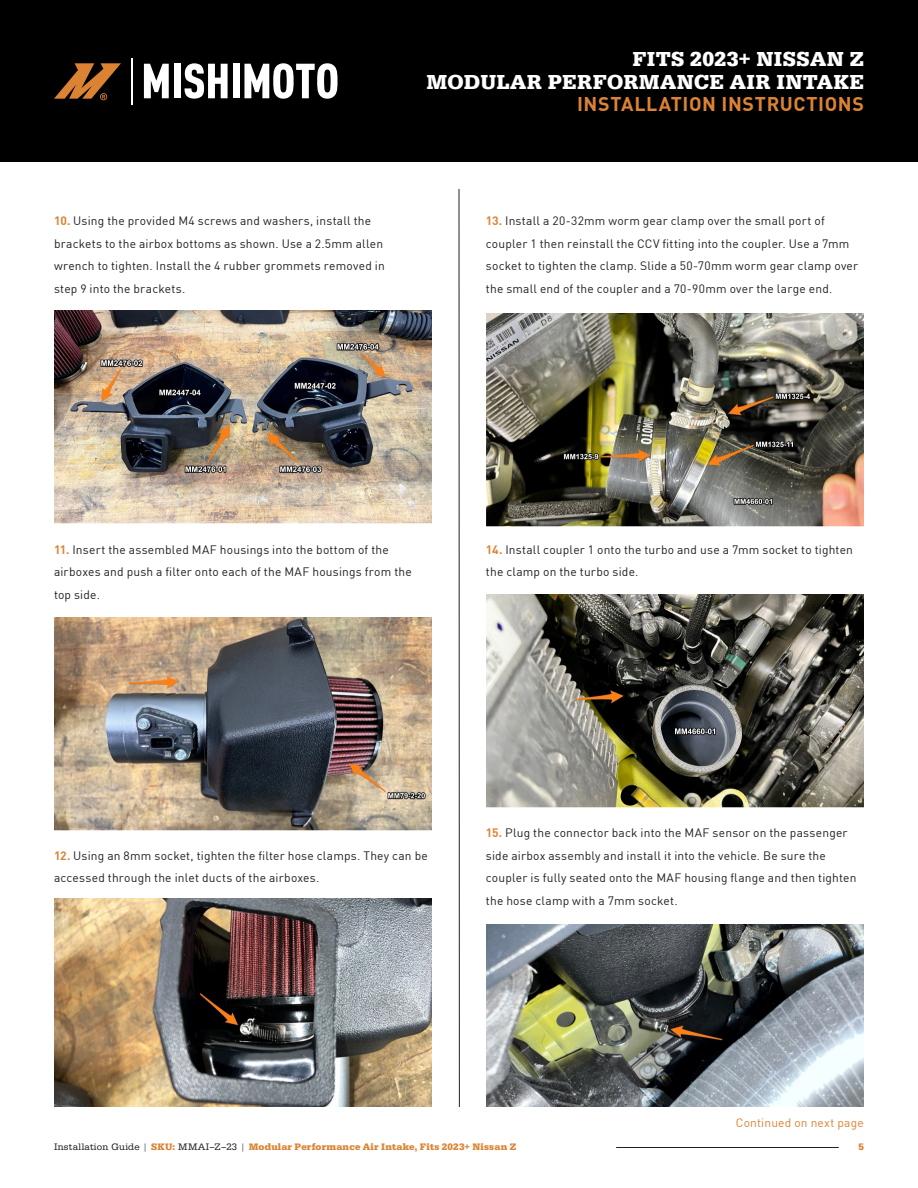
<style>
.page{position:relative;width:918px;height:1188px;background:#fff}
.page>*{position:absolute;margin:0;border:0;box-sizing:border-box;transform-origin:0 0}
.t1{font:700 21px/23.1px "Egyptienne URW";letter-spacing:.015em;color:#fff;text-align:right}
.t2{font:700 19.5px "DINOT";letter-spacing:.03em;color:#dc8333}
.Installation_Guide_Instructions{font:12px/22.5px "DINOT";letter-spacing:.015em;color:#231f20}
.t3{font:12px "DINOT";letter-spacing:.015em;color:#dc8333}
.t4{font:700 9.75px "Egyptienne URW";letter-spacing:.02em;color:#dc8333}
.s1{font-weight:700;color:#dc8333}
.s2{font-weight:400;color:#231f20}
</style>
<div class="page">
<div style="left:0;top:0;width:918px;height:162px;background:#000001"></div>
<svg style="left:144px;top:64px;width:25px;height:34px"></svg>
<div style="left:174px;top:64px;width:7px;height:34px;background:#fff"></div>
<svg style="left:185px;top:63px;width:43px;height:36px"></svg>
<div style="left:233px;top:64px;width:6px;height:34px;background:#fff"></div>
<svg style="left:244px;top:63px;width:94px;height:36px"></svg>
<hr style="left:131px;top:58px;width:2px;height:46px;background:#fff">
<svg style="left:54px;top:63px;width:67px;height:37px"></svg>
<hr style="left:459px;top:189px;width:1px;height:918px;background:#231f20">
<hr style="left:616px;top:1147px;width:223px;height:1px;background:#231f20">
<img style="left:54px;top:310px;width:378px;height:214px">
<img style="left:54px;top:618px;width:378px;height:213px">
<img style="left:54px;top:899px;width:378px;height:208px">
<img style="left:486px;top:314px;width:378px;height:213px">
<img style="left:486px;top:594px;width:378px;height:213px">
<img style="left:486px;top:924px;width:378px;height:183px">
<p class="Installation_Guide_Instructions" style="left:54px;top:209px;width:332px"><span class="s1">10.</span> Using the provided M4 screws and washers, install the brackets to the airbox bottoms as shown. Use a 2.5mm allen wrench to tighten. Install the 4 rubber grommets removed in step 9 into the brackets.</p>
<h1 class="t1" style="left:427px;top:48px;width:439px">FITS 2023+ NISSAN Z<br>MODULAR PERFORMANCE AIR INTAKE</h1>
<h2 class="t2" style="left:577px;top:88px;width:288px">INSTALLATION INSTRUCTIONS</h2>
<p class="Installation_Guide_Instructions" style="left:486px;top:209px;width:374px"><span class="s1">13.</span> Install a 20-32mm worm gear clamp over the small port of coupler 1 then reinstall the CCV fitting into the coupler. Use a 7mm socket to tighten the clamp. Slide a 50-70mm worm gear clamp over the small end of the coupler and a 70-90mm over the large end.</p>
<p class="Installation_Guide_Instructions" style="left:54px;top:537px;width:359px"><span class="s1">11.</span> Insert the assembled MAF housings into the bottom of the airboxes and push a filter onto each of the MAF housings from the top side.</p>
<p class="Installation_Guide_Instructions" style="left:486px;top:537px;width:369px"><span class="s1">14.</span> Install coupler 1 onto the turbo and use a 7mm socket to tighten the clamp on the turbo side.</p>
<p class="Installation_Guide_Instructions" style="left:54px;top:843px;width:375px"><span class="s1">12.</span> Using an 8mm socket, tighten the filter hose clamps. They can be accessed through the inlet ducts of the airboxes.</p>
<p class="Installation_Guide_Instructions" style="left:486px;top:821px;width:372px"><span class="s1">15.</span> Plug the connector back into the MAF sensor on the passenger side airbox assembly and install it into the vehicle. Be sure the coupler is fully seated onto the MAF housing flange and then tighten the hose clamp with a 7mm socket.</p>
<p class="t3" style="left:736px;top:1113px;width:130px">Continued on next page</p>
<p class="t4" style="left:54px;top:1141px;width:464px"><span class="s2">Installation Guide |</span> SKU: <span class="s2">MMAI–Z–23 |</span> Modular Performance Air Intake, Fits 2023+ Nissan Z</p>
<p class="t4" style="left:859px;top:1141px;width:7px">5</p>
</div>
